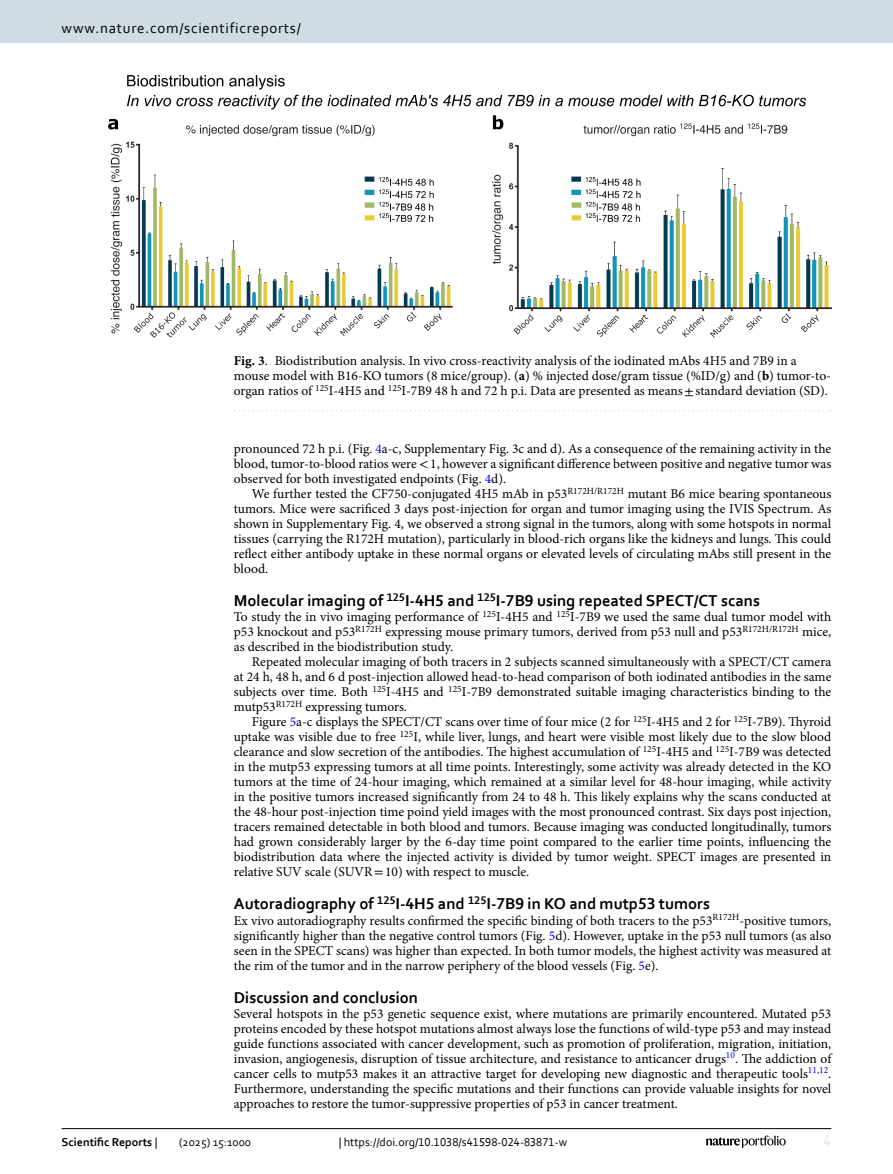
<style>
.page{position:relative;width:893px;height:1174px;background:#fff}
.page>*{position:absolute;margin:0;border:0;box-sizing:border-box;transform-origin:0 0}
.Head_1{font:700 16.5px "Corbel";color:#000}
.t1{font:15px "Corbel";letter-spacing:.05em;color:#000}
.t2{font:15px "Corbel";color:#d9e4eb}
.Body_Text_Indent{font:13.5px/15px "Minion Pro";color:#000;text-align:justify}
.Body_Text{font:13.5px/15px "Minion Pro";color:#000;text-align:justify}
.Figure_Caption{font:13.5px/15px "Minion Pro";color:#000}
.t3{font:12px "Corbel";color:#000}
.t4{font:700 12px "Corbel";color:#000}
.s1{font-weight:700}
.s2{font-family:"STIX"}
.s3{color:#00f}
.s4{font-weight:400}
</style>
<div class="page">
<img style="left:108px;top:76px;width:723px;height:261px">
<svg style="left:235px;top:410px;width:597px;height:1px"></svg>
<hr style="left:62px;top:1128px;width:769px;height:1px;background:#000">
<svg style="left:706px;top:1135px;width:80px;height:12px"></svg>
<div style="left:0;top:0;width:893px;height:43px;background:#cedde4"></div>
<p class="t1" style="left:62px;top:18px;width:241px">www.nature.com/scientificreports/</p>
<p class="Figure_Caption" style="left:234px;top:354px;width:599px"><span class="s1">Fig. 3</span>. Biodistribution analysis. In vivo cross-reactivity analysis of the iodinated mAbs 4H5 and 7B9 in a mouse model with B16-KO tumors (8 mice/group). (<span class="s1">a</span>) % injected dose/gram tissue (%ID/g) and (<span class="s1">b</span>) tumor-to&shy;organ ratios of <sup>125</sup>I-4H5 and <sup>125</sup>I-7B9 48 h and 72 h p.i. Data are presented as means<span class="s2">±</span>standard deviation (SD).</p>
<p class="Body_Text_Indent" style="left:234px;top:441px;width:599px">pronounced 72 h p.i. (Fig. <span class="s3">4</span>a-c, Supplementary Fig. 3c and d). As a consequence of the remaining activity in the blood, tumor-to-blood ratios were <span class="s2">&lt;</span>1, however a significant difference between positive and negative tumor was observed for both investigated endpoints (Fig. <span class="s3">4</span>d).</p>
<p class="Body_Text_Indent" style="left:234px;top:486px;width:599px;text-indent:18px">We further tested the CF750-conjugated 4H5 mAb in p53<sup>R172H/R172H</sup> mutant B6 mice bearing spontaneous tumors. Mice were sacrificed 3 days post-injection for organ and tumor imaging using the IVIS Spectrum. As shown in Supplementary Fig. 4, we observed a strong signal in the tumors, along with some hotspots in normal tissues (carrying the R172H mutation), particularly in blood-rich organs like the kidneys and lungs. This could reflect either antibody uptake in these normal organs or elevated levels of circulating mAbs still present in the blood.</p>
<p class="Head_1" style="left:234px;top:590px;width:528px">Molecular imaging of <sup>125</sup>I-4H5 and <sup>125</sup>I-7B9 using repeated SPECT/CT scans</p>
<p class="Body_Text" style="left:234px;top:609px;width:599px">To study the in vivo imaging performance of <sup>125</sup>I-4H5 and <sup>125</sup>I-7B9 we used the same dual tumor model with p53 knockout and p53<sup>R172H</sup> expressing mouse primary tumors, derived from p53 null and p53<sup>R172H/R172H</sup> mice, as described in the biodistribution study.</p>
<p class="Body_Text_Indent" style="left:234px;top:654px;width:599px;text-indent:18px">Repeated molecular imaging of both tracers in 2 subjects scanned simultaneously with a SPECT/CT camera at 24 h, 48 h, and 6 d post-injection allowed head-to-head comparison of both iodinated antibodies in the same subjects over time. Both <sup>125</sup>I-4H5 and <sup>125</sup>I-7B9 demonstrated suitable imaging characteristics binding to the mutp53<sup>R172H</sup> expressing tumors.</p>
<p class="Body_Text_Indent" style="left:234px;top:714px;width:599px;text-indent:18px">Figure <span class="s3">5</span>a-c displays the SPECT/CT scans over time of four mice (2 for <sup>125</sup>I-4H5 and 2 for <sup>125</sup>I-7B9). Thyroid uptake was visible due to free <sup>125</sup>I, while liver, lungs, and heart were visible most likely due to the slow blood clearance and slow secretion of the antibodies. The highest accumulation of <sup>125</sup>I-4H5 and <sup>125</sup>I-7B9 was detected in the mutp53 expressing tumors at all time points. Interestingly, some activity was already detected in the KO tumors at the time of 24-hour imaging, which remained at a similar level for 48-hour imaging, while activity in the positive tumors increased significantly from 24 to 48 h. This likely explains why the scans conducted at the 48-hour post-injection time poind yield images with the most pronounced contrast. Six days post injection, tracers remained detectable in both blood and tumors. Because imaging was conducted longitudinally, tumors had grown considerably larger by the 6-day time point compared to the earlier time points, influencing the biodistribution data where the injected activity is divided by tumor weight. SPECT images are presented in relative SUV scale (SUVR<span class="s2">=</span>10) with respect to muscle.</p>
<p class="Head_1" style="left:234px;top:893px;width:478px">Autoradiography of <sup>125</sup>I-4H5 and <sup>125</sup>I-7B9 in KO and mutp53 tumors</p>
<p class="Body_Text" style="left:234px;top:912px;width:599px">Ex vivo autoradiography results confirmed the specific binding of both tracers to the p53<sup>R172H</sup>-positive tumors, significantly higher than the negative control tumors (Fig. <span class="s3">5</span>d). However, uptake in the p53 null tumors (as also seen in the SPECT scans) was higher than expected. In both tumor models, the highest activity was measured at the rim of the tumor and in the narrow periphery of the blood vessels (Fig. <span class="s3">5</span>e).</p>
<p class="Head_1" style="left:234px;top:986px;width:186px">Discussion and conclusion</p>
<p class="Body_Text" style="left:234px;top:1005px;width:599px">Several hotspots in the p53 genetic sequence exist, where mutations are primarily encountered. Mutated p53 proteins encoded by these hotspot mutations almost always lose the functions of wild-type p53 and may instead guide functions associated with cancer development, such as promotion of proliferation, migration, initiation, invasion, angiogenesis, disruption of tissue architecture, and resistance to anticancer drugs<sup>10</sup>. The addiction of cancer cells to mutp53 makes it an attractive target for developing new diagnostic and therapeutic tools<sup>11</sup><sup>,</sup><sup>12</sup>.<br>Furthermore, understanding the specific mutations and their functions can provide valuable insights for novel approaches to restore the tumor-suppressive properties of p53 in cancer treatment.</p>
<p class="t4" style="left:62px;top:1134px;width:97px">Scientific Reports <span class="s4">|</span></p>
<p class="t3" style="left:179px;top:1134px;width:73px">(2025) 15:1000</p>
<p class="t3" style="left:339px;top:1134px;width:230px">| https://doi.org/10.1038/s41598-024-83871-w</p>
<p class="t2" style="left:824px;top:1132px;width:9px">4</p>
</div>
